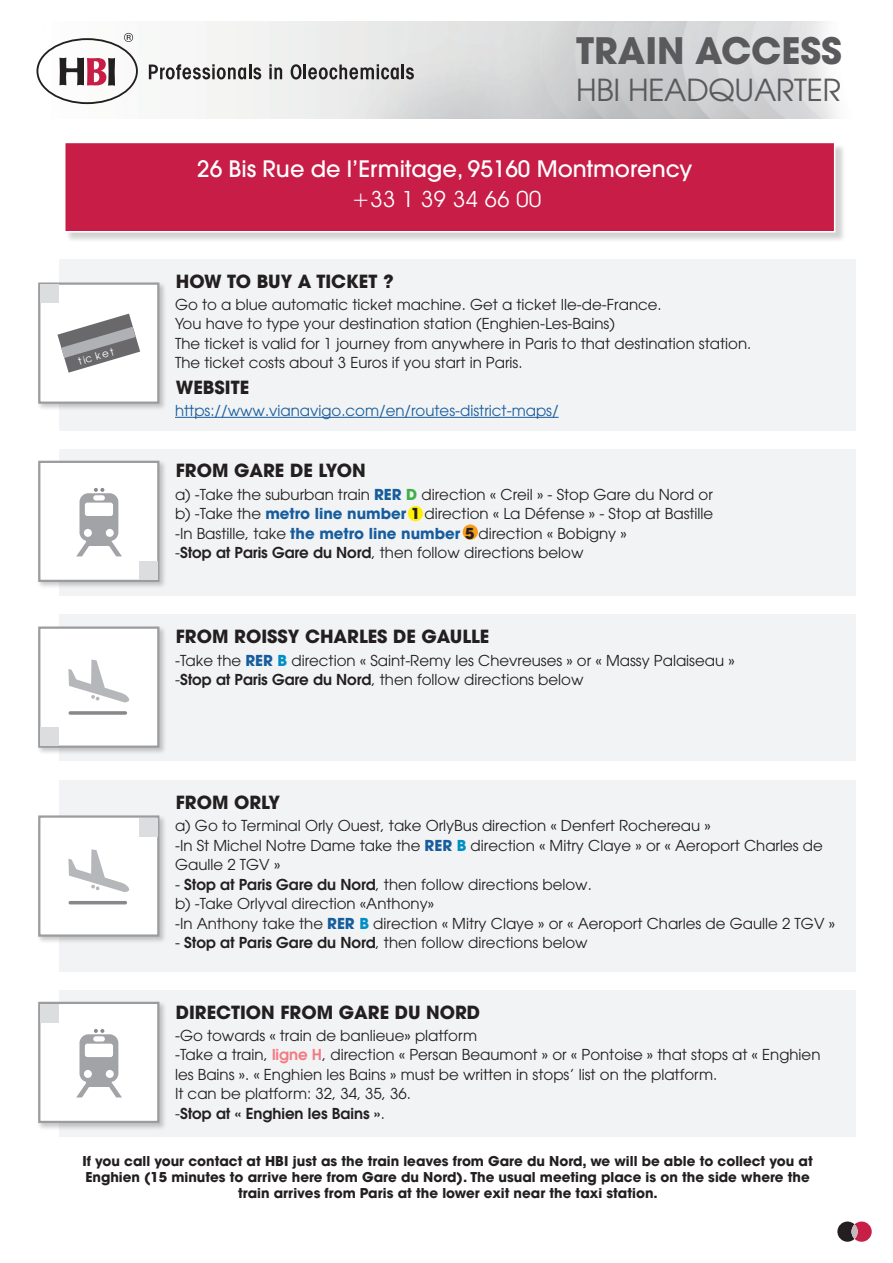
<style>
.page{position:relative;width:893px;height:1263px;background:#fff}
.page>*{position:absolute;margin:0;border:0;box-sizing:border-box;transform-origin:0 0}
.t1{font:700 36.3px "Avant Garde";color:#5a5a5d}
.t2{font:30.15px "Avant Garde";letter-spacing:-.01em;color:#5a5a5d}
.t3{font:500 22.5px "Avant Garde";color:#fff}
.t4{font:22.5px "Avant Garde IT Cby BT";color:#fff}
.t5{font:700 18px "Avant Garde";color:#231f20}
.t6{font:15px/19.5px "Avant Garde";color:#231f20}
.t7{font:15px "Avant Garde";color:#175d9e}
.t8{font:600 15px "Avant Garde";color:#231f20}
.t9{font:700 13.5px/16.2px "Avant Garde";color:#231f20;text-align:center}
.t10{font:10.35px "Avant Garde";color:#fff}
.s1{font-weight:700;color:#175d9e}
.s2{font-weight:700;color:#40ae49}
.s3{font-weight:700}
.s4{font-weight:600}
.s5{font-weight:700;color:#008fc5}
.s6{font-weight:600;color:#f27b82}
.s7{font-weight:400}
</style>
<div class="page">
<div style="left:65px;top:143px;width:781px;height:100px;background:#231f20;opacity:.2"></div>
<div style="left:64px;top:142px;width:771px;height:90px;background:#c71d47;border:2px solid #fff"></div>
<svg style="left:837px;top:1221px;width:35px;height:21px"></svg>
<div style="left:851px;top:1224px;width:7px;height:15px;background:#c6b8bd;border-radius:50%"></div>
<div style="left:59px;top:259px;width:796px;height:172px;background:#f2f3f4"></div>
<div style="left:59px;top:449px;width:796px;height:147px;background:#f2f3f4"></div>
<div style="left:59px;top:614px;width:796px;height:147px;background:#f2f3f4"></div>
<div style="left:59px;top:780px;width:796px;height:192px;background:#f2f3f4"></div>
<div style="left:59px;top:990px;width:796px;height:147px;background:#f2f3f4"></div>
<div style="left:36px;top:281px;width:131px;height:130px;background:#231f20;opacity:.25"></div>
<div style="left:38px;top:282px;width:121px;height:122px;background:#fff;border:2px solid #9a9c9f"></div>
<div style="left:36px;top:459px;width:131px;height:131px;background:#231f20;opacity:.25"></div>
<div style="left:38px;top:461px;width:121px;height:121px;background:#fff;border:2px solid #9a9c9f"></div>
<div style="left:36px;top:625px;width:131px;height:130px;background:#231f20;opacity:.25"></div>
<div style="left:38px;top:626px;width:121px;height:122px;background:#fff;border:2px solid #9a9c9f"></div>
<div style="left:36px;top:814px;width:131px;height:130px;background:#231f20;opacity:.25"></div>
<div style="left:38px;top:815px;width:121px;height:122px;background:#fff;border:2px solid #9a9c9f"></div>
<div style="left:36px;top:1000px;width:131px;height:131px;background:#231f20;opacity:.25"></div>
<div style="left:38px;top:1002px;width:121px;height:121px;background:#fff;border:2px solid #9a9c9f"></div>
<div style="left:40px;top:285px;width:19px;height:18px;background:#dcdddf"></div>
<div style="left:139px;top:561px;width:18px;height:19px;background:#dcdddf"></div>
<div style="left:40px;top:727px;width:19px;height:18px;background:#dcdddf"></div>
<div style="left:139px;top:818px;width:18px;height:18px;background:#dcdddf"></div>
<div style="left:40px;top:1004px;width:19px;height:18px;background:#dcdddf"></div>
<svg style="left:57px;top:314px;width:83px;height:59px"></svg>
<hr style="left:175px;top:417px;width:384px;height:1px;background:#175d9e">
<div style="left:80px;top:493px;width:38px;height:48px;background:#a1a3a6;border-radius:9px"></div>
<div style="left:93px;top:495px;width:12px;height:5px;background:#fff;border-radius:3px"></div>
<div style="left:85px;top:503px;width:28px;height:13px;background:#fff;border-radius:2px"></div>
<div style="left:84px;top:529px;width:8px;height:8px;background:#fff;border-radius:50%"></div>
<div style="left:106px;top:529px;width:8px;height:8px;background:#fff;border-radius:50%"></div>
<svg style="left:94px;top:488px;width:10px;height:4px"></svg>
<div style="left:87px;top:541px;width:24px;height:5px;background:#a1a3a6"></div>
<svg style="left:76px;top:538px;width:13px;height:18px"></svg>
<svg style="left:109px;top:538px;width:13px;height:18px"></svg>
<div style="left:80px;top:1034px;width:38px;height:48px;background:#a1a3a6;border-radius:9px"></div>
<div style="left:93px;top:1036px;width:12px;height:5px;background:#fff;border-radius:3px"></div>
<div style="left:85px;top:1044px;width:28px;height:13px;background:#fff;border-radius:2px"></div>
<div style="left:84px;top:1070px;width:8px;height:8px;background:#fff;border-radius:50%"></div>
<div style="left:106px;top:1070px;width:8px;height:8px;background:#fff;border-radius:50%"></div>
<svg style="left:94px;top:1029px;width:10px;height:4px"></svg>
<div style="left:87px;top:1082px;width:24px;height:5px;background:#a1a3a6"></div>
<svg style="left:76px;top:1079px;width:13px;height:18px"></svg>
<svg style="left:109px;top:1079px;width:13px;height:18px"></svg>
<div style="left:408px;top:506px;width:15px;height:15px;background:#fff101;border-radius:50%"></div>
<div style="left:463px;top:524px;width:15px;height:16px;background:#f89c1c;border-radius:50%"></div>
<svg style="left:68px;top:660px;width:62px;height:43px"></svg>
<svg style="left:69px;top:711px;width:58px;height:4px"></svg>
<svg style="left:68px;top:849px;width:62px;height:43px"></svg>
<hr style="left:69px;top:901px;width:58px;height:3px;background:#86888b;border-radius:2px">
<svg style="left:36px;top:33px;width:102px;height:71px"></svg>
<svg style="left:149px;top:64px;width:112px;height:15px"></svg>
<svg style="left:269px;top:64px;width:13px;height:15px"></svg>
<svg style="left:291px;top:64px;width:123px;height:15px;background:#969595"></svg>
<p class="t1" style="left:576px;top:27px;width:267px">TRAIN ACCESS</p>
<p class="t2" style="left:576px;top:72px;width:266px">HBI HEADQUARTER</p>
<p class="t3" style="left:197px;top:154px;width:497px">26 Bis Rue de l’Ermitage, 95160 Montmorency</p>
<p class="t4" style="left:351px;top:185px;width:192px">+33 1 39 34 66 00</p>
<p class="t10" style="left:77px;top:356px;width:38px;rotate:-16deg">tic ket</p>
<p class="t5" style="left:176px;top:269px;width:219px">HOW TO BUY A TICKET ?</p>
<p class="t6" style="left:175px;top:294px;width:488px">Go to a blue automatic ticket machine. Get a ticket Ile-de-France.</p>
<p class="t6" style="left:175px;top:314px;width:441px">You have to type your destination station (Enghien-Les-Bains)</p>
<p class="t6" style="left:175px;top:333px;width:578px">The ticket is valid for 1 journey from anywhere in Paris to that destination station.</p>
<p class="t6" style="left:175px;top:353px;width:349px">The ticket costs about 3 Euros if you start in Paris.</p>
<p class="t7" style="left:175px;top:401px;width:385px">https://www.vianavigo.com/en/routes-district-maps/</p>
<p class="t5" style="left:176px;top:375px;width:75px">WEBSITE</p>
<p class="t5" style="left:176px;top:459px;width:192px">FROM GARE DE LYON</p>
<p class="t6" style="left:175px;top:484px;width:539px">a) -Take the suburban train <span class="s1">RER</span> <span class="s2">D</span> direction « Creil » - Stop Gare du Nord or</p>
<p class="t6" style="left:175px;top:504px;width:540px">b) -Take the <span class="s1">metro line number</span> <span class="s3">1</span> direction « La Défense » - Stop at Bastille</p>
<p class="t6" style="left:175px;top:523px;width:453px">-In Bastille, take <span class="s1">the metro line number</span> <span class="s3">5</span> direction « Bobigny »</p>
<p class="t6" style="left:175px;top:543px;width:410px">-<span class="s4">Stop at Paris Gare du Nord</span>, then follow directions below</p>
<p class="t5" style="left:176px;top:625px;width:315px">FROM ROISSY CHARLES DE GAULLE</p>
<p class="t6" style="left:175px;top:650px;width:561px">-Take the <span class="s1">RER</span> <span class="s5">B</span> direction « Saint-Remy les Chevreuses » or « Massy Palaiseau »</p>
<p class="t6" style="left:175px;top:670px;width:410px">-<span class="s4">Stop at Paris Gare du Nord</span>, then follow directions below</p>
<p class="t5" style="left:176px;top:791px;width:106px">FROM ORLY</p>
<p class="t6" style="left:175px;top:816px;width:537px">a) Go to Terminal Orly Ouest, take OrlyBus direction « Denfert Rochereau »</p>
<p class="t6" style="left:175px;top:835px;width:649px">-In St Michel Notre Dame take the <span class="s1">RER</span> <span class="s5">B</span> direction « Mitry Claye » or « Aeroport Charles de<br>Gaulle 2 TGV »</p>
<p class="t6" style="left:175px;top:874px;width:418px">- <span class="s4">Stop at Paris Gare du Nord</span>, then follow directions below.</p>
<p class="t6" style="left:175px;top:894px;width:261px">b) -Take Orlyval direction «Anthony»</p>
<p class="t6" style="left:175px;top:913px;width:661px">-In Anthony take the <span class="s1">RER</span> <span class="s5">B</span> direction « Mitry Claye » or « Aeroport Charles de Gaulle 2 TGV »</p>
<p class="t6" style="left:175px;top:933px;width:414px">- <span class="s4">Stop at Paris Gare du Nord</span>, then follow directions below</p>
<p class="t5" style="left:176px;top:1000px;width:306px">DIRECTION FROM GARE DU NORD</p>
<p class="t6" style="left:175px;top:1025px;width:304px">-Go towards « train de banlieue» platform</p>
<p class="t6" style="left:175px;top:1045px;width:647px">-Take a train, <span class="s6">ligne H</span>, direction « Persan Beaumont » or « Pontoise » that stops at « Enghien les Bains ». « Enghien les Bains » must be written in stops’ list on the platform.</p>
<p class="t6" style="left:175px;top:1084px;width:237px">It can be platform: 32, 34, 35, 36.</p>
<p class="t8" style="left:175px;top:1103px;width:211px"><span class="s7">-</span>Stop at « Enghien les Bains »<span class="s7">.</span></p>
<p class="t9" style="left:82px;top:1152px;width:732px">If you call your contact at HBI just as the train leaves from Gare du Nord, we will be able to collect you at<br>Enghien (15 minutes to arrive here from Gare du Nord). The usual meeting place is on the side where the train arrives from Paris at the lower exit near the taxi station.</p>
</div>
